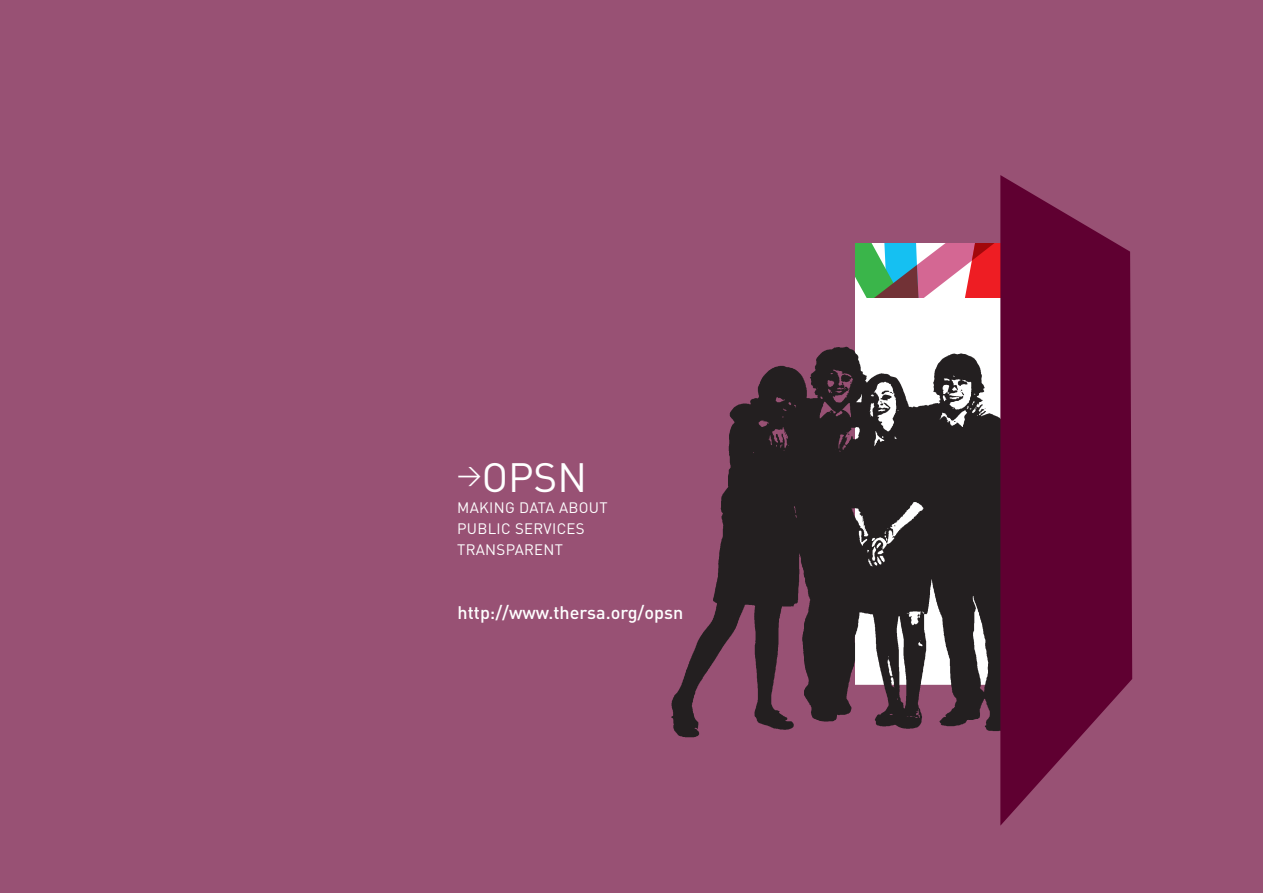
<style>
.page{position:relative;width:1263px;height:893px;background:#985174}
.page>*{position:absolute;margin:0;border:0;box-sizing:border-box;transform-origin:0 0}
.t1{font:40.5px "DIN";color:#fff}
.t2{font:500 18px "DIN";color:#fff}
.t3{font:15px/21px "DIN";letter-spacing:.02em;color:#fff}
</style>
<div class="page">
<svg style="left:855px;top:243px;width:145px;height:31px;background:#988a90"></svg>
<img style="left:671px;top:274px;width:462px;height:464px">
<svg style="left:1000px;top:175px;width:132px;height:651px;fill:#5f0031"></svg>
<h1 class="t1" style="left:457px;top:452px;width:131px"><sup>&gt;</sup>OPSN</h1>
<p class="t3" style="left:457px;top:497px;width:152px">MAKING DATA ABOUT<br>PUBLIC SERVICES<br>TRANSPARENT</p>
<p class="t2" style="left:457px;top:601px;width:227px">http://www.thersa.org/opsn</p>
</div>
